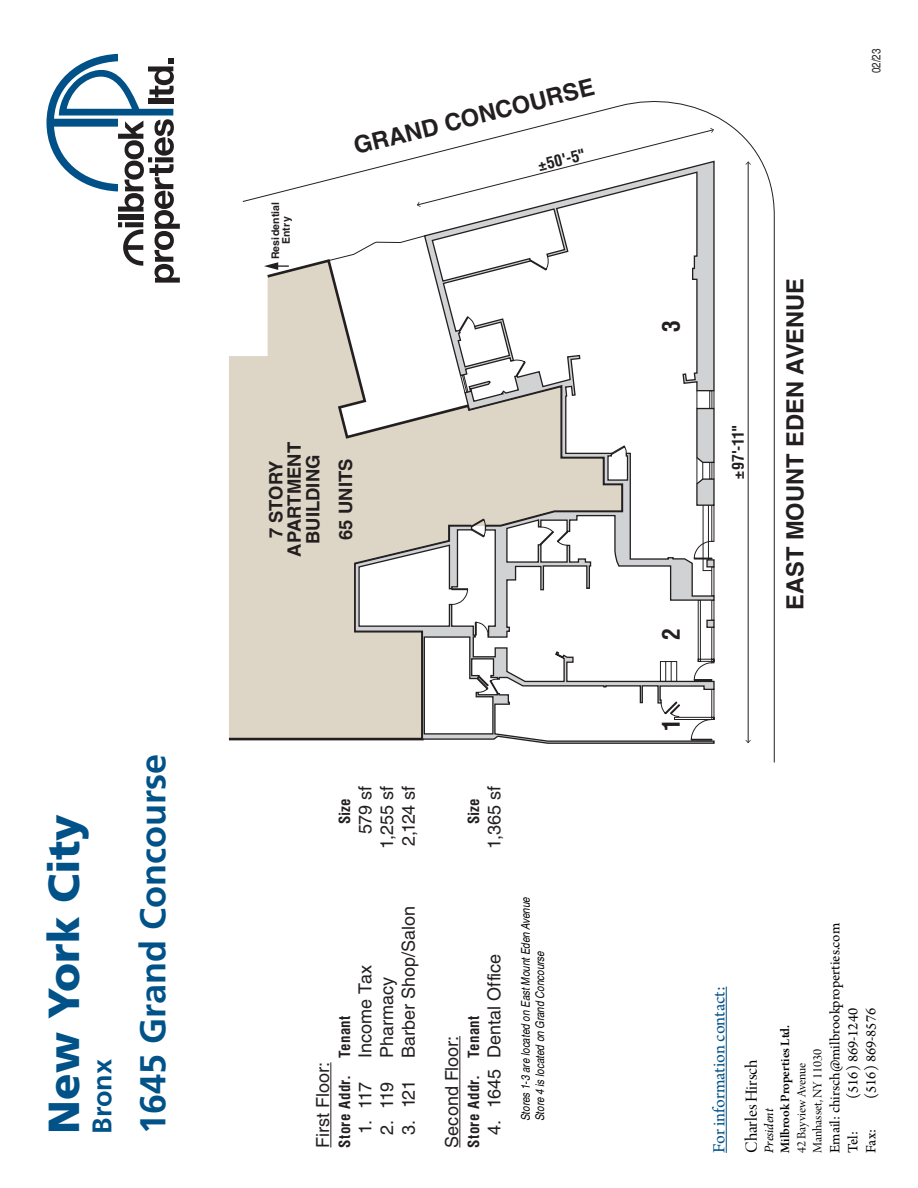
<style>
.page{position:relative;width:918px;height:1188px;background:#fff}
.page>*{position:absolute;margin:0;border:0;box-sizing:border-box;transform-origin:0 0}
.t1{font:900 43.5px "Frutiger";color:#005288}
.t2{font:700 36px "Frutiger";color:#005288}
.t3{font:700 27px "Frutiger";color:#005288}
.t4{font:700 23.7px "Helvetica CE";color:#231f20}
.t5{font:700 condensed 23.7px "Helvetica CE";color:#231f20}
.t6{font:700 18.45px/18.5px "Helvetica CE";color:#231f20;text-align:center}
.t7{font:18px "Helvetica CE";letter-spacing:-.005em;color:#231f20}
.t8{font:18px "Arno Pro";color:#005288}
.t9{font:18px "Arno Pro Display";color:#000}
.t10{font:700 condensed 15.75px "Helvetica CE";color:#231f20}
.t11{font:15px "Arno Pro";color:#000}
.t12{font:700 condensed 15px "Helvetica CE";letter-spacing:.01em;color:#231f20}
.t13{font:13.5px "Arno Pro Display";color:#000}
.t14{font:13.5px "Arno Pro Smbd Subhead";color:#000}
.t15{font:italic 13.5px "Arno Pro";color:#000}
.t16{font:italic condensed 12px "Helvetica CE";color:#000}
.t17{font:condensed 12px "Helvetica CE";color:#231f20}
.t18{font:700 10.5px/10.5px "Helvetica CE";letter-spacing:.015em;color:#231f20;text-align:center}
</style>
<div class="page">
<svg style="left:46px;top:54px;width:134px;height:229px"></svg>
<div style="left:229px;top:356px;width:13px;height:385px;background:#ddd5c6"></div>
<svg style="left:242px;top:101px;width:533px;height:661px"></svg>
<svg style="left:451px;top:256px;width:261px;height:485px"></svg>
<hr style="left:748px;top:162px;width:1px;height:580px;background:#231f20">
<svg style="left:745px;top:740px;width:6px;height:3px"></svg>
<svg style="left:745px;top:161px;width:6px;height:4px"></svg>
<svg style="left:417px;top:128px;width:297px;height:79px"></svg>
<svg style="left:264px;top:262px;width:24px;height:8px"></svg>
<hr style="left:726px;top:987px;width:1px;height:166px;background:#005288">
<hr style="left:330px;top:1062px;width:1px;height:86px;background:#231f20">
<hr style="left:459px;top:1036px;width:1px;height:112px;background:#231f20">
<p class="t1" style="left:38px;top:1134px;width:321px;rotate:-90deg">New York City</p>
<p class="t3" style="left:86px;top:1134px;width:76px;rotate:-90deg">Bronx</p>
<p class="t2" style="left:132px;top:1134px;width:382px;rotate:-90deg">1645 Grand Concourse</p>
<p class="t18" style="left:270px;top:259px;width:59px;rotate:-90deg">Residential<br>Entry</p>
<p class="t4" style="left:351px;top:132px;width:249px;rotate:-14deg">GRAND CONCOURSE</p>
<p class="t10" style="left:536px;top:156px;width:49px;rotate:-14deg">±50'-5"</p>
<p class="t6" style="left:266px;top:557px;width:116px;rotate:-90deg">7 STORY<br>APARTMENT<br>BUILDING</p>
<p class="t6" style="left:336px;top:540px;width:83px;rotate:-90deg">65 UNITS</p>
<p class="t12" style="left:335px;top:824px;width:28px;rotate:-90deg">Size</p>
<p class="t7" style="left:355px;top:834px;width:50px;rotate:-90deg">579 sf</p>
<p class="t7" style="left:398px;top:846px;width:62px;rotate:-90deg">2,124 sf</p>
<p class="t7" style="left:376px;top:849px;width:64px;rotate:-90deg">1,255 sf</p>
<p class="t7" style="left:312px;top:1148px;width:87px;rotate:-90deg">First Floor:</p>
<p class="t12" style="left:335px;top:1148px;width:133px;rotate:-90deg">Store Addr. Tenant</p>
<p class="t7" style="left:355px;top:1058px;width:94px;rotate:-90deg">Income Tax</p>
<p class="t7" style="left:355px;top:1134px;width:53px;rotate:-90deg">1. 117</p>
<p class="t7" style="left:398px;top:1058px;width:153px;rotate:-90deg">Barber Shop/Salon</p>
<p class="t7" style="left:376px;top:1058px;width:82px;rotate:-90deg">Pharmacy</p>
<p class="t7" style="left:376px;top:1135px;width:55px;rotate:-90deg">2. 119</p>
<p class="t7" style="left:398px;top:1135px;width:56px;rotate:-90deg">3. 121</p>
<p class="t12" style="left:464px;top:824px;width:28px;rotate:-90deg">Size</p>
<p class="t7" style="left:484px;top:849px;width:64px;rotate:-90deg">1,365 sf</p>
<p class="t7" style="left:441px;top:1148px;width:113px;rotate:-90deg">Second Floor:</p>
<p class="t12" style="left:464px;top:1148px;width:133px;rotate:-90deg">Store Addr. Tenant</p>
<p class="t7" style="left:484px;top:1135px;width:183px;rotate:-90deg">4. 1645 Dental Office</p>
<p class="t16" style="left:519px;top:1121px;width:226px;rotate:-90deg">Stores 1-3 are located on East Mount Eden Avenue</p>
<p class="t16" style="left:533px;top:1121px;width:172px;rotate:-90deg">Store 4 is located on Grand Concourse</p>
<p class="t17" style="left:869px;top:73px;width:26px;rotate:-90deg">02/23</p>
<p class="t5" style="left:656px;top:332px;width:13px;rotate:-90deg">3</p>
<p class="t5" style="left:656px;top:640px;width:13px;rotate:-90deg">2</p>
<p class="t5" style="left:656px;top:731px;width:13px;rotate:-90deg">1</p>
<p class="t10" style="left:728px;top:479px;width:54px;rotate:-90deg">±97'-11"</p>
<p class="t4" style="left:781px;top:610px;width:334px;rotate:-90deg">EAST MOUNT EDEN AVENUE</p>
<p class="t8" style="left:709px;top:1153px;width:168px;rotate:-90deg">For information contact:</p>
<p class="t11" style="left:827px;top:1153px;width:232px;rotate:-90deg">Email: chirsch@milbrookproperties.com</p>
<p class="t11" style="left:845px;top:1099px;width:92px;rotate:-90deg">(516) 869-1240</p>
<p class="t11" style="left:863px;top:1099px;width:92px;rotate:-90deg">(516) 869-8576</p>
<p class="t14" style="left:778px;top:1153px;width:130px;rotate:-90deg">Milbrook Properties Ltd.</p>
<p class="t13" style="left:810px;top:1153px;width:105px;rotate:-90deg">Manhasset, NY 11030</p>
<p class="t9" style="left:742px;top:1153px;width:95px;rotate:-90deg">Charles Hirsch</p>
<p class="t13" style="left:794px;top:1153px;width:92px;rotate:-90deg">42 Bayview Avenue</p>
<p class="t15" style="left:761px;top:1153px;width:46px;rotate:-90deg">President</p>
<p class="t11" style="left:863px;top:1153px;width:26px;rotate:-90deg">Fax:</p>
<p class="t11" style="left:845px;top:1153px;width:23px;rotate:-90deg">Tel:</p>
</div>
